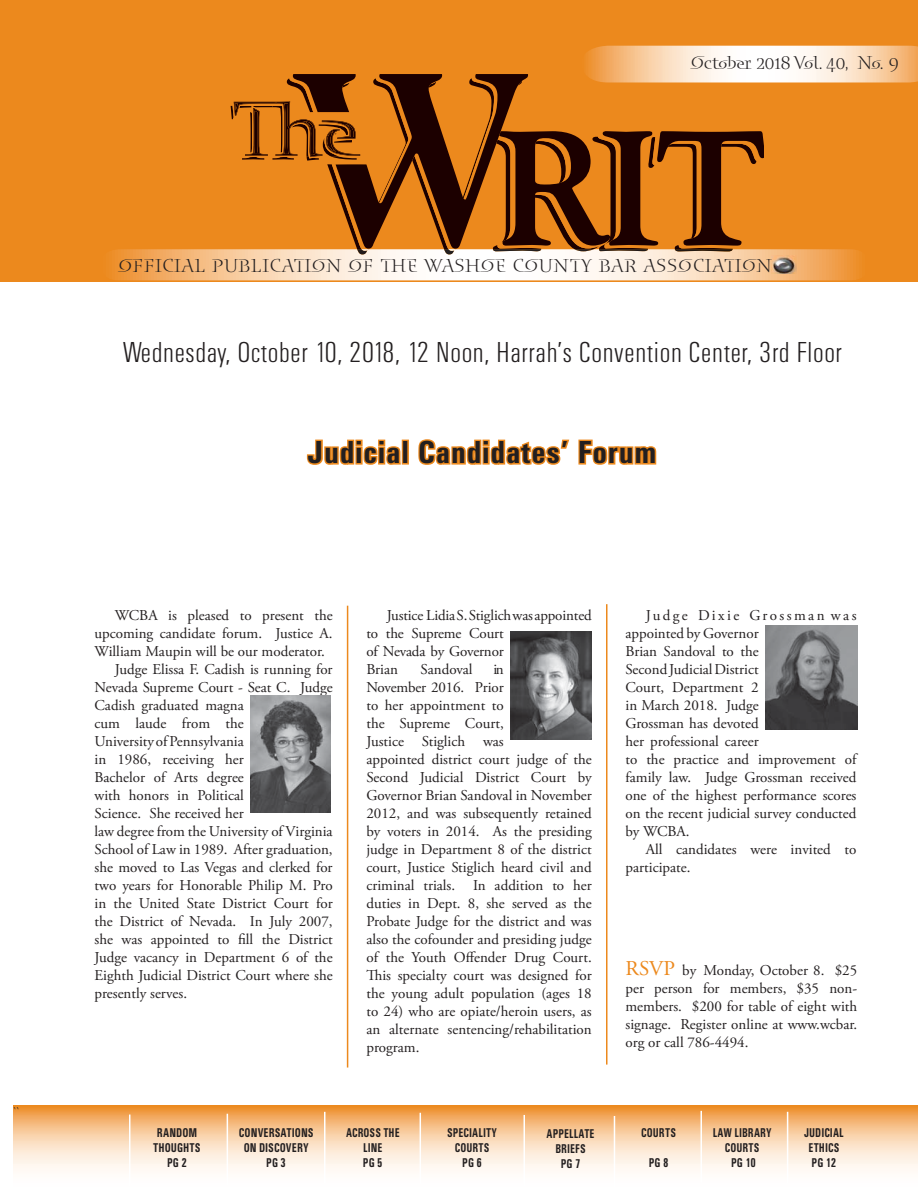
<style>
.page{position:relative;width:918px;height:1188px;background:#fff}
.page>*{position:absolute;margin:0;border:0;box-sizing:border-box;transform-origin:0 0}
.t1{font:33px "Univers Bold Cond DTC";color:#231f20}
.t2{font:30px "Univers Light Cond DTC";color:#231f20}
.t3{font:18px "Blue Island Std";letter-spacing:.05em;color:#231f20;scale:.95 1}
.t4{font:18px "Blue Island Std";color:#231f20;scale:.92 1}
.t5{font:15px/18px "Adobe Garamond Pro";color:#231f20}
.t6{font:13.2px/15px "Univers Bold Cond DTC";color:#231f20;text-align:center;scale:.8 1}
.t7{font:13.2px/15px "Univers Bold Cond DTC";color:#231f20;text-align:center;scale:.82 1}
.t8{font:12px "Adobe Garamond Pro";color:#231f20;scale:.8 1}
.s1{font-size:21px;color:#ec891d}
</style>
<div class="page">
<div style="left:0;top:0;width:918px;height:282px;background:#ec891d"></div>
<svg style="left:14px;top:1106px;width:904px;height:65px"></svg>
<hr style="left:129px;top:1115px;width:1px;height:72px;background:#fff">
<hr style="left:324px;top:1112px;width:2px;height:72px;background:#fff">
<hr style="left:614px;top:1116px;width:1px;height:72px;background:#fff">
<hr style="left:701px;top:1111px;width:1px;height:72px;background:#fff">
<hr style="left:787px;top:1112px;width:1px;height:72px;background:#fff">
<hr style="left:524px;top:1115px;width:1px;height:72px;background:#fff">
<hr style="left:420px;top:1113px;width:1px;height:72px;background:#fff">
<svg style="left:100px;top:46px;width:818px;height:235px"></svg>
<hr style="left:227px;top:1114px;width:1px;height:72px;background:#fff">
<svg style="left:306px;top:439px;width:103px;height:26px"></svg>
<svg style="left:418px;top:439px;width:152px;height:26px"></svg>
<svg style="left:578px;top:439px;width:79px;height:26px"></svg>
<hr style="left:347px;top:606px;width:1px;height:462px;background:#ec891d">
<hr style="left:606px;top:604px;width:2px;height:461px;background:#ec891d">
<img style="left:511px;top:632px;width:81px;height:108px">
<img style="left:765px;top:626px;width:92px;height:104px">
<img style="left:251px;top:696px;width:80px;height:117px">
<p class="t8" style="left:14px;top:1106px;width:9px">``</p>
<p class="t4" style="left:691px;top:52px;width:227px">October 2018 Vol. 40, No. 9</p>
<p class="t3" style="left:119px;top:256px;width:689px">OFFICIAL PUBLICATION OF THE WASHOE COUNTY BAR ASSOCIATION</p>
<h2 class="t2" style="left:122px;top:334px;width:721px">Wednesday, October 10, 2018, 12 Noon, Harrah’s Convention Center, 3rd Floor</h2>
<h1 class="t1" style="left:308px;top:432px;width:351px">Judicial Candidates’ Forum</h1>
<p class="t5" style="left:115px;top:608px;width:219px">WCBA is pleased to present the</p>
<p class="t5" style="left:95px;top:626px;width:240px">upcoming candidate forum. Justice A.</p>
<p class="t5" style="left:95px;top:644px;width:232px">William Maupin will be our moderator.</p>
<p class="t5" style="left:115px;top:662px;width:219px">Judge Elissa F. Cadish is running for</p>
<p class="t5" style="left:95px;top:680px;width:240px">Nevada Supreme Court - Seat C. Judge</p>
<p class="t5" style="left:95px;top:698px;width:151px">Cadish graduated magna</p>
<p class="t5" style="left:95px;top:716px;width:151px">cum laude from the</p>
<p class="t5" style="left:95px;top:734px;width:151px">University of Pennsylvania</p>
<p class="t5" style="left:95px;top:752px;width:151px">in 1986, receiving her</p>
<p class="t5" style="left:95px;top:770px;width:151px">Bachelor of Arts degree</p>
<p class="t5" style="left:95px;top:788px;width:151px">with honors in Political</p>
<p class="t5" style="left:95px;top:806px;width:151px">Science. She received her</p>
<p class="t5" style="left:95px;top:824px;width:240px">law degree from the University of Virginia</p>
<p class="t5" style="left:95px;top:842px;width:240px">School of Law in 1989. After graduation,</p>
<p class="t5" style="left:95px;top:860px;width:240px">she moved to Las Vegas and clerked for</p>
<p class="t5" style="left:95px;top:878px;width:240px">two years for Honorable Philip M. Pro</p>
<p class="t5" style="left:95px;top:896px;width:240px">in the United State District Court for</p>
<p class="t5" style="left:95px;top:914px;width:240px">the District of Nevada. In July 2007,</p>
<p class="t5" style="left:95px;top:932px;width:240px">she was appointed to fill the District</p>
<p class="t5" style="left:95px;top:950px;width:240px">Judge vacancy in Department 6 of the</p>
<p class="t5" style="left:95px;top:968px;width:240px">Eighth Judicial District Court where she</p>
<p class="t5" style="left:95px;top:986px;width:94px">presently serves.</p>
<p class="t5" style="left:366px;top:608px;width:227px;text-indent:20px">Justice Lidia S. Stiglich was appointed to the Supreme Court<br>of Nevada by Governor<br>Brian</p>
<p class="t5" style="left:421px;top:662px;width:53px">Sandoval</p>
<p class="t5" style="left:366px;top:662px;width:227px;text-indent:127px">in<br>November 2016. Prior<br>to her appointment to<br>the Supreme Court,<br>Justice Stiglich was<br>appointed district court judge of the<br>Second Judicial District Court by<br>Governor Brian Sandoval in November<br>2012, and was subsequently retained by voters in 2014. As the presiding judge in Department 8 of the district court, Justice Stiglich heard civil and criminal trials. In addition to her duties in Dept. 8, she served as the<br>Probate Judge for the district and was also the cofounder and presiding judge of the Youth Offender Drug Court.<br>This specialty court was designed for the young adult population (ages 18 to 24) who are opiate/heroin users, as an alternate sentencing/rehabilitation program.</p>
<p class="t5" style="left:626px;top:608px;width:233px;text-indent:20px">Judge Dixie Grossman was appointed by Governor<br>Brian Sandoval to the<br>Second Judicial District<br>Court, Department 2<br>in March 2018. Judge<br>Grossman has devoted<br>her professional career<br>to the practice and improvement of family law. Judge Grossman received one of the highest performance scores on the recent judicial survey conducted by WCBA.</p>
<p class="t5" style="left:626px;top:842px;width:233px;text-indent:20px">All candidates were invited to participate.</p>
<p class="t5" style="left:626px;top:962px;width:233px;text-align:justify"><span class="s1">RSVP</span> by Monday, October 8. $25 per person for members, $35 non&shy;members. $200 for table of eight with signage. Register online at www.wcbar. org or call 786-4494.</p>
<p class="t7" style="left:153px;top:1125px;width:59px">RANDOM<br>THOUGHTS<br>PG 2</p>
<p class="t7" style="left:239px;top:1125px;width:93px">CONVERSATIONS<br>ON DISCOVERY<br>PG 3</p>
<p class="t6" style="left:346px;top:1125px;width:69px">ACROSS THE<br>LINE<br>PG 5</p>
<p class="t6" style="left:447px;top:1125px;width:64px">SPECIALITY<br>COURTS<br>PG 6</p>
<p class="t6" style="left:547px;top:1126px;width:62px">APPELLATE<br>BRIEFS<br>PG 7</p>
<p class="t6" style="left:641px;top:1125px;width:45px">COURTS</p>
<p class="t7" style="left:649px;top:1155px;width:26px">PG 8</p>
<p class="t6" style="left:713px;top:1125px;width:75px">LAW LIBRARY<br>COURTS<br>PG 10</p>
<p class="t6" style="left:804px;top:1125px;width:51px">JUDICIAL<br>ETHICS<br>PG 12</p>
</div>
